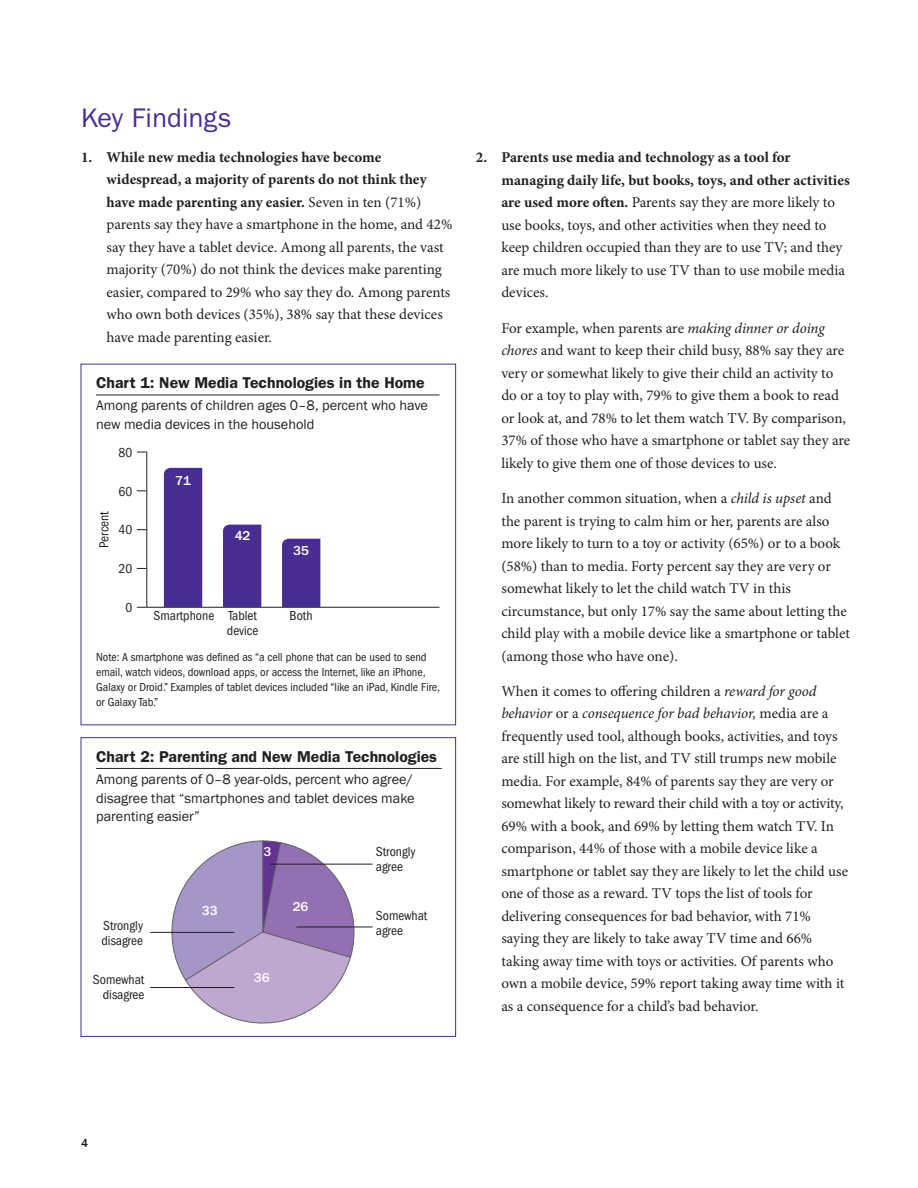
<style>
.page{position:relative;width:918px;height:1188px;background:#fff}
.page>*{position:absolute;margin:0;border:0;box-sizing:border-box;transform-origin:0 0}
.t1{font:27px "ITC Franklin Gothic Std";letter-spacing:.01em;color:#482e92}
.t2{font:600 15.75px "ITC Franklin Gothic Std";color:#231f20}
.t3{font:15px/22.5px "Minion Pro";color:#231f20}
.t4{font:14.25px/18.8px "Franklin Gothic";color:#231f20}
.t5{font:condensed 13.5px/15px "ITC Franklin Gothic Std";color:#231f20}
.t6{font:500 13.5px "ITC Franklin Gothic Std";color:#fff}
.t7{font:condensed 12px/15px "ITC Franklin Gothic Std";color:#231f20}
.t8{font:500 12px "ITC Franklin Gothic Std";color:#231f20}
.s1{font-weight:700}
.s2{font-style:italic}
</style>
<div class="page">
<hr style="left:96px;top:395px;width:344px;height:1px;background:#231f20">
<div style="left:81px;top:737px;width:375px;height:300px;border:1px solid #482e92"></div>
<hr style="left:96px;top:768px;width:346px;height:1px;background:#231f20">
<svg style="left:159px;top:841px;width:203px;height:183px"></svg>
<hr style="left:270px;top:864px;width:103px;height:1px;background:#231f20">
<hr style="left:296px;top:927px;width:77px;height:1px;background:#231f20">
<hr style="left:150px;top:987px;width:84px;height:1px;background:#231f20">
<hr style="left:150px;top:932px;width:84px;height:1px;background:#231f20">
<svg style="left:146px;top:451px;width:294px;height:157px"></svg>
<div style="left:164px;top:468px;width:38px;height:139px;background:#482e92"></div>
<div style="left:223px;top:525px;width:38px;height:82px;background:#482e92"></div>
<div style="left:282px;top:539px;width:38px;height:68px;background:#482e92"></div>
<h1 class="t1" style="left:81px;top:102px;width:152px">Key Findings</h1>
<p class="t3" style="left:106px;top:146px;width:347px;text-indent:-26px"><span class="s1">1. While new media technologies have become widespread, a majority of parents do not think they have made parenting any easier.</span> Seven in ten (71%) parents say they have a smartphone in the home, and 42% say they have a tablet device. Among all parents, the vast majority (70%) do not think the devices make parenting easier, compared to 29% who say they do. Among parents who own both devices (35%), 38% say that these devices have made parenting easier.</p>
<p class="t2" style="left:96px;top:374px;width:330px">Chart 1: New Media Technologies in the Home</p>
<p class="t4" style="left:96px;top:396px;width:333px">Among parents of children ages 0–8, percent who have new media devices in the household</p>
<p class="t5" style="left:119px;top:445px;width:15px">80</p>
<p class="t5" style="left:97px;top:548px;width:38px;rotate:-90deg">Percent</p>
<p class="t5" style="left:119px;top:484px;width:15px">60</p>
<p class="t5" style="left:119px;top:522px;width:15px">40</p>
<p class="t5" style="left:119px;top:561px;width:15px">20</p>
<p class="t5" style="left:125px;top:600px;width:8px">0</p>
<p class="t6" style="left:175px;top:473px;width:17px">71</p>
<p class="t6" style="left:235px;top:528px;width:17px">42</p>
<p class="t6" style="left:293px;top:543px;width:17px">35</p>
<p class="t5" style="left:154px;top:608px;width:105px">Smartphone Tablet</p>
<p class="t5" style="left:290px;top:608px;width:24px">Both</p>
<p class="t5" style="left:227px;top:623px;width:33px">device</p>
<p class="t7" style="left:96px;top:649px;width:346px">Note: A smartphone was defined as “a cell phone that can be used to send email, watch videos, download apps, or access the Internet, like an iPhone, Galaxy or Droid.” Examples of tablet devices included “like an iPad, Kindle Fire, or Galaxy Tab.”</p>
<p class="t2" style="left:96px;top:747px;width:343px">Chart 2: Parenting and New Media Technologies</p>
<p class="t4" style="left:96px;top:770px;width:320px;text-align:justify">Among parents of 0–8 year-olds, percent who agree/ disagree that “smartphones and tablet devices make parenting easier”</p>
<p class="t6" style="left:264px;top:844px;width:9px">3</p>
<p class="t5" style="left:376px;top:844px;width:41px">Strongly agree</p>
<p class="t6" style="left:293px;top:899px;width:17px">26</p>
<p class="t6" style="left:202px;top:903px;width:17px">33</p>
<p class="t5" style="left:101px;top:918px;width:43px">Strongly disagree</p>
<p class="t5" style="left:376px;top:908px;width:53px">Somewhat agree</p>
<p class="t5" style="left:93px;top:972px;width:53px;text-align:right">Somewhat disagree</p>
<p class="t6" style="left:254px;top:970px;width:17px">36</p>
<p class="t3" style="left:501px;top:146px;width:350px;text-indent:-26px"><span class="s1">2. Parents use media and technology as a tool for managing daily life, but books, toys, and other activities are used more often.</span> Parents say they are more likely to use books, toys, and other activities when they need to keep children occupied than they are to use TV; and they are much more likely to use TV than to use mobile media devices.</p>
<p class="t3" style="left:501px;top:317px;width:350px">For example, when parents are <span class="s2">making dinner or doing chores</span> and want to keep their child busy, 88% say they are very or somewhat likely to give their child an activity to do or a toy to play with, 79% to give them a book to read or look at, and 78% to let them watch TV. By comparison, 37% of those who have a smartphone or tablet say they are likely to give them one of those devices to use.</p>
<p class="t3" style="left:501px;top:487px;width:350px">In another common situation, when a <span class="s2">child is upset</span> and the parent is trying to calm him or her, parents are also more likely to turn to a toy or activity (65%) or to a book (58%) than to media. Forty percent say they are very or somewhat likely to let the child watch TV in this circumstance, but only 17% say the same about letting the child play with a mobile device like a smartphone or tablet (among those who have one).</p>
<p class="t3" style="left:501px;top:680px;width:348px">When it comes to offering children a <span class="s2">reward for good behavior</span> or a <span class="s2">consequence for bad behavior,</span> media are a frequently used tool, although books, activities, and toys are still high on the list, and TV still trumps new mobile media. For example, 84% of parents say they are very or somewhat likely to reward their child with a toy or activity, 69% with a book, and 69% by letting them watch TV. In comparison, 44% of those with a mobile device like a smartphone or tablet say they are likely to let the child use one of those as a reward. TV tops the list of tools for delivering consequences for bad behavior, with 71% saying they are likely to take away TV time and 66% taking away time with toys or activities. Of parents who own a mobile device, 59% report taking away time with it as a consequence for a child’s bad behavior.</p>
<p class="t8" style="left:81px;top:1136px;width:9px">4</p>
</div>
